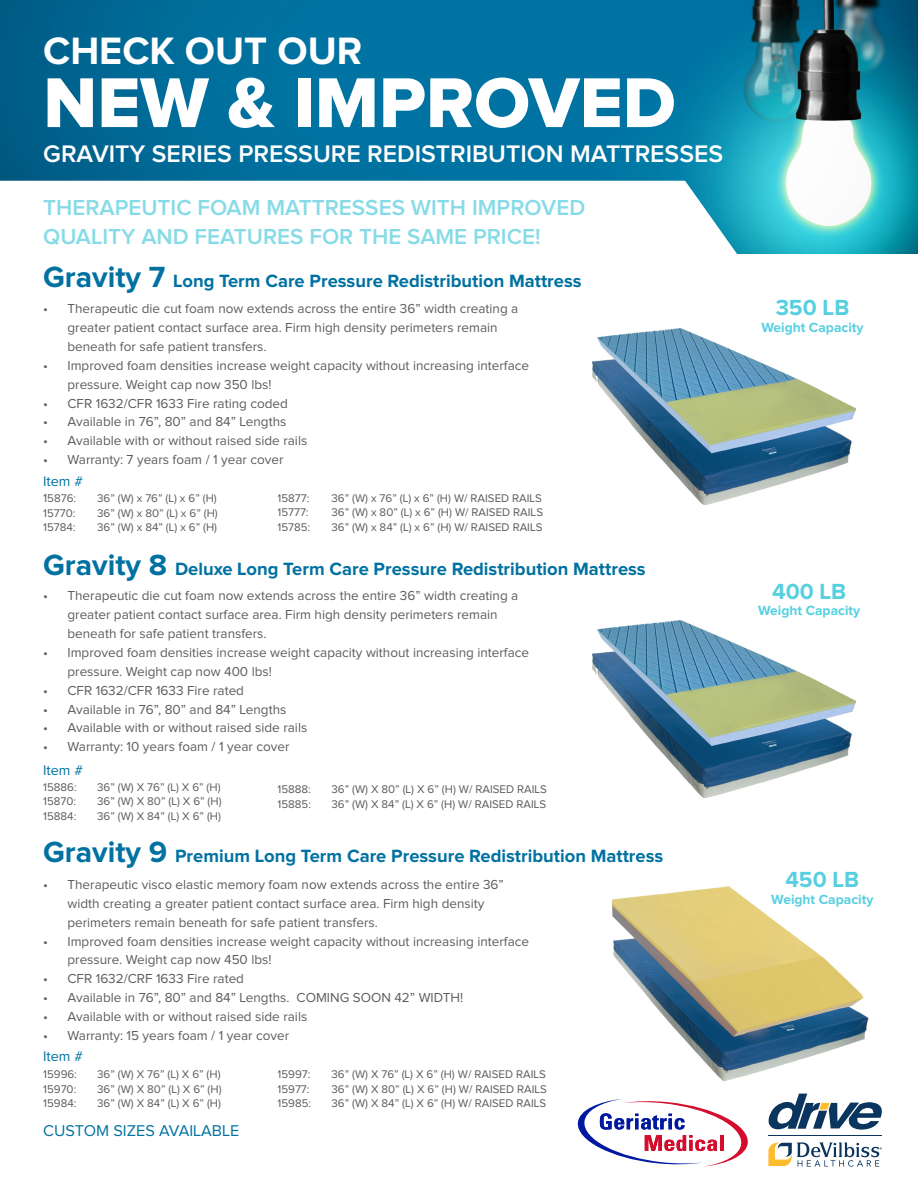
<style>
.page{position:relative;width:918px;height:1188px;background:#fff}
.page>*{position:absolute;margin:0;border:0;box-sizing:border-box;transform-origin:0 0}
.t1{font:73.05px "Proxima Nova Extrabld";color:#fff}
.t2{font:700 39.6px "Proxima Nova";color:#fff}
.t3{font:600 24.9px "Proxima Nova";color:#fff}
.t4{font:700 22.65px "Proxima Nova";color:#56d0e0}
.t5{font:600 22.5px/28.5px "Proxima Nova";color:#86dbe7}
.t6{font:700 18.45px "Proxima Nova";color:#0171a1}
.t7{font:16.2px "Proxima Nova";color:#0073a2}
.t8{font:14.4px "Proxima Nova";color:#0073a2}
.t9{font:700 13.8px "Proxima Nova";color:#56d0e0}
.t10{font:13.5px/18.9px "Proxima Nova";color:#5c5c5f}
.t11{font:11.55px "Proxima Nova";color:#5c5c5f}
.s1{font-size:30.3px}
.s2{font-size:12.15px}
</style>
<div class="page">
<img style="left:0;top:0;width:918px;height:254px">
<img style="left:611px;top:886px;width:258px;height:195px">
<img style="left:593px;top:328px;width:263px;height:176px">
<svg style="left:577px;top:1099px;width:171px;height:68px"></svg>
<hr style="left:720px;top:1135px;width:3px;height:16px;background:#d30d2b">
<svg style="left:0;top:181px;width:750px;height:73px"></svg>
<img style="left:593px;top:621px;width:263px;height:176px">
<svg style="left:768px;top:1142px;width:114px;height:25px"></svg>
<svg style="left:768px;top:1094px;width:114px;height:36px"></svg>
<hr style="left:768px;top:1135px;width:114px;height:1px;background:#0a355e">
<p class="t2" style="left:43px;top:32px;width:321px">CHECK OUT OUR</p>
<p class="t1" style="left:43px;top:69px;width:634px">NEW &amp; IMPROVED</p>
<p class="t3" style="left:43px;top:142px;width:682px">GRAVITY SERIES PRESSURE REDISTRIBUTION MATTRESSES</p>
<p class="t5" style="left:43px;top:194px;width:544px">THERAPEUTIC FOAM MATTRESSES WITH IMPROVED<br>QUALITY AND FEATURES FOR THE SAME PRICE!</p>
<p class="t6" style="left:43px;top:273px;width:540px"><span class="s1">Gravity 7</span> Long Term Care Pressure Redistribution Mattress</p>
<p class="t10" style="left:67px;top:300px;width:452px;text-indent:-24px">• Therapeutic die cut foam now extends across the entire 36” width creating a greater patient contact surface area. Firm high density perimeters remain beneath for safe patient transfers.</p>
<p class="t10" style="left:67px;top:356px;width:463px;text-indent:-24px">• Improved foam densities increase weight capacity without increasing interface pressure. Weight cap now 350 lbs!</p>
<p class="t10" style="left:43px;top:394px;width:246px">• CFR 1632/CFR 1633 Fire rating coded</p>
<p class="t10" style="left:43px;top:413px;width:245px">• Available in 76”, 80” and 84” Lengths</p>
<p class="t10" style="left:43px;top:432px;width:266px">• Available with or without raised side rails</p>
<p class="t10" style="left:43px;top:451px;width:242px">• Warranty: 7 years foam / 1 year cover</p>
<p class="t8" style="left:43px;top:474px;width:41px">Item #</p>
<p class="t11" style="left:277px;top:493px;width:33px">15877:</p>
<p class="t11" style="left:331px;top:493px;width:212px">36” (W) x 76” (L) x 6” (H) W/ RAISED RAILS</p>
<p class="t11" style="left:277px;top:507px;width:33px">15777:</p>
<p class="t11" style="left:331px;top:507px;width:213px">36” (W) x 80” (L) x 6” (H) W/ RAISED RAILS</p>
<p class="t11" style="left:277px;top:521px;width:34px">15785:</p>
<p class="t11" style="left:331px;top:521px;width:212px">36” (W) x 84” (L) x 6” (H) W/ RAISED RAILS</p>
<p class="t6" style="left:43px;top:560px;width:604px"><span class="s1">Gravity 8</span> Deluxe Long Term Care Pressure Redistribution Mattress</p>
<p class="t10" style="left:67px;top:587px;width:452px;text-indent:-24px">• Therapeutic die cut foam now extends across the entire 36” width creating a greater patient contact surface area. Firm high density perimeters remain beneath for safe patient transfers.</p>
<p class="t10" style="left:67px;top:643px;width:463px;text-indent:-24px">• Improved foam densities increase weight capacity without increasing interface pressure. Weight cap now 400 lbs!</p>
<p class="t10" style="left:43px;top:681px;width:202px">• CFR 1632/CFR 1633 Fire rated</p>
<p class="t10" style="left:43px;top:700px;width:245px">• Available in 76”, 80” and 84” Lengths</p>
<p class="t10" style="left:43px;top:719px;width:266px">• Available with or without raised side rails</p>
<p class="t10" style="left:43px;top:738px;width:248px">• Warranty: 10 years foam / 1 year cover</p>
<p class="t11" style="left:43px;top:782px;width:35px">15886:</p>
<p class="t11" style="left:97px;top:782px;width:125px">36” (W) X 76” (L) X 6” (H)</p>
<p class="t11" style="left:43px;top:796px;width:34px">15870:</p>
<p class="t11" style="left:97px;top:796px;width:126px">36” (W) X 80” (L) X 6” (H)</p>
<p class="t11" style="left:43px;top:811px;width:35px">15884:</p>
<p class="t11" style="left:97px;top:811px;width:125px">36” (W) X 84” (L) X 6” (H)</p>
<p class="t11" style="left:43px;top:493px;width:34px"><span class="s2">1</span>5876:</p>
<p class="t11" style="left:97px;top:493px;width:121px">36” (W) x 76” (L) x 6” (H)</p>
<p class="t11" style="left:43px;top:508px;width:34px">15770:</p>
<p class="t11" style="left:97px;top:508px;width:122px">36” (W) x 80” (L) x 6” (H)</p>
<p class="t11" style="left:43px;top:522px;width:34px">15784:</p>
<p class="t11" style="left:97px;top:522px;width:121px">36” (W) x 84” (L) x 6” (H)</p>
<p class="t8" style="left:43px;top:764px;width:41px">Item #</p>
<p class="t11" style="left:277px;top:784px;width:35px">15888:</p>
<p class="t11" style="left:331px;top:784px;width:217px">36” (W) X 80” (L) X 6” (H) W/ RAISED RAILS</p>
<p class="t11" style="left:277px;top:799px;width:35px">15885:</p>
<p class="t11" style="left:331px;top:799px;width:216px">36” (W) X 84” (L) X 6” (H) W/ RAISED RAILS</p>
<p class="t6" style="left:43px;top:847px;width:622px"><span class="s1">Gravity 9</span> Premium Long Term Care Pressure Redistribution Mattress</p>
<p class="t10" style="left:67px;top:876px;width:438px;text-indent:-24px">• Therapeutic visco elastic memory foam now extends across the entire 36” width creating a greater patient contact surface area. Firm high density perimeters remain beneath for safe patient transfers.</p>
<p class="t10" style="left:67px;top:932px;width:463px;text-indent:-24px">• Improved foam densities increase weight capacity without increasing interface pressure. Weight cap now 450 lbs!</p>
<p class="t10" style="left:43px;top:970px;width:202px">• CFR 1632/CRF 1633 Fire rated</p>
<p class="t10" style="left:43px;top:989px;width:422px">• Available in 76”, 80” and 84” Lengths. COMING SOON 42” WIDTH!</p>
<p class="t10" style="left:43px;top:1008px;width:266px">• Available with or without raised side rails</p>
<p class="t10" style="left:43px;top:1027px;width:248px">• Warranty: 15 years foam / 1 year cover</p>
<p class="t8" style="left:43px;top:1050px;width:41px">Item #</p>
<p class="t11" style="left:43px;top:1069px;width:35px">15996:</p>
<p class="t11" style="left:97px;top:1069px;width:125px">36” (W) X 76” (L) X 6” (H)</p>
<p class="t11" style="left:43px;top:1084px;width:35px">15970:</p>
<p class="t11" style="left:97px;top:1084px;width:126px">36” (W) X 80” (L) X 6” (H)</p>
<p class="t11" style="left:43px;top:1098px;width:35px">15984:</p>
<p class="t11" style="left:97px;top:1098px;width:125px">36” (W) X 84” (L) X 6” (H)</p>
<p class="t7" style="left:43px;top:1124px;width:198px">CUSTOM SIZES AVAILABLE</p>
<p class="t11" style="left:277px;top:1069px;width:34px">15997:</p>
<p class="t11" style="left:331px;top:1069px;width:216px">36” (W) X 76” (L) X 6” (H) W/ RAISED RAILS</p>
<p class="t11" style="left:277px;top:1084px;width:33px">15977:</p>
<p class="t11" style="left:331px;top:1084px;width:217px">36” (W) X 80” (L) X 6” (H) W/ RAISED RAILS</p>
<p class="t11" style="left:277px;top:1098px;width:35px">15985:</p>
<p class="t11" style="left:331px;top:1098px;width:216px">36” (W) X 84” (L) X 6” (H) W/ RAISED RAILS</p>
<p class="t4" style="left:776px;top:297px;width:75px">350 LB</p>
<p class="t9" style="left:761px;top:321px;width:104px">Weight Capacity</p>
<p class="t4" style="left:772px;top:581px;width:76px">400 LB</p>
<p class="t9" style="left:758px;top:605px;width:104px">Weight Capacity</p>
<p class="t4" style="left:785px;top:869px;width:75px">450 LB</p>
<p class="t9" style="left:771px;top:893px;width:104px">Weight Capacity</p>
</div>
